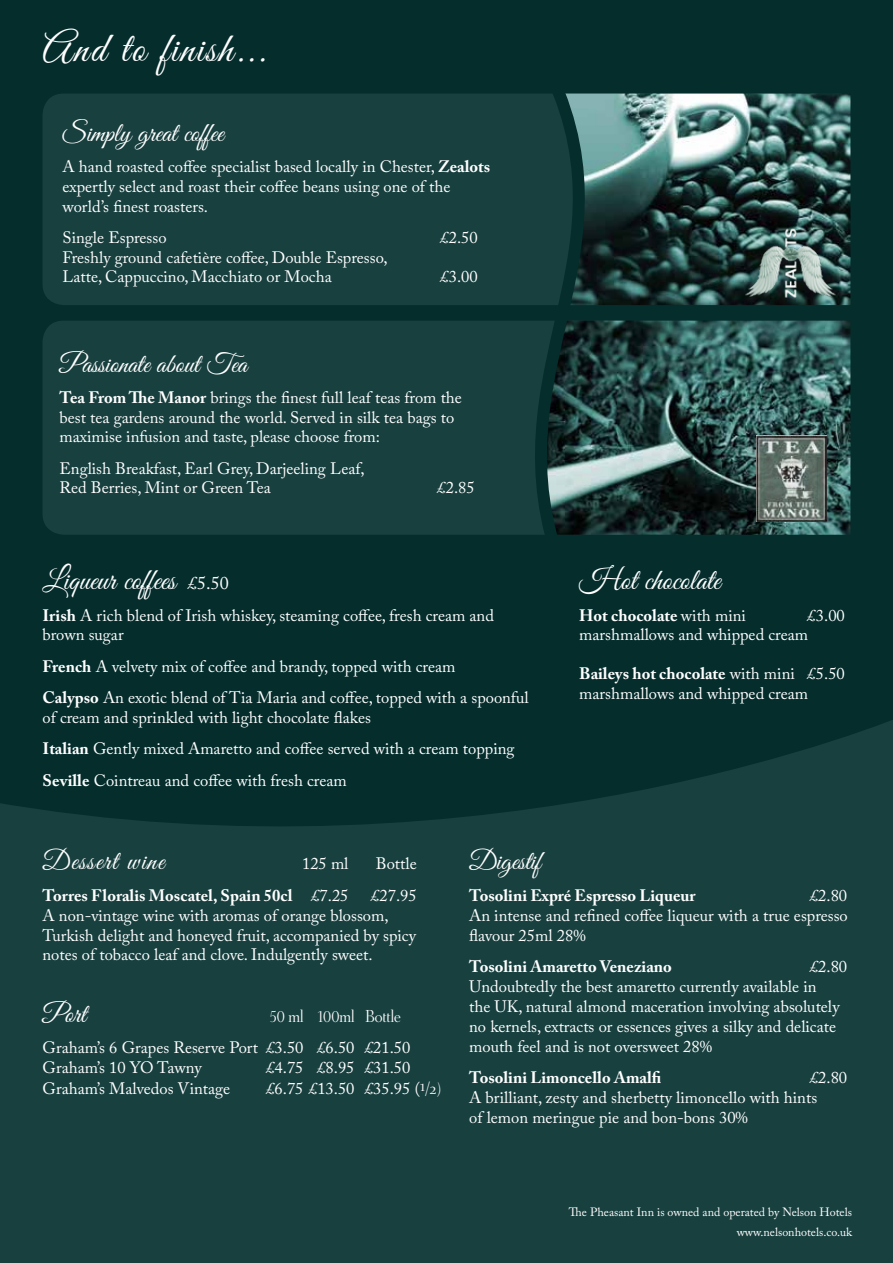
<style>
.page{position:relative;width:893px;height:1263px;background:#18403f}
.page>*{position:absolute;margin:0;border:0;box-sizing:border-box;transform-origin:0 0}
.t1{font:42px "Great Vibes";letter-spacing:.05em;color:#fff}
.t2{font:30px "Great Vibes";color:#fff}
.t3{font:27px "Great Vibes";color:#fff}
.t4{font:27px "Great Vibes";letter-spacing:.05em;color:#fff}
.t5{font:18px "Didot Headline";color:#fff}
.t6{font:16.5px/19.8px "Adobe Caslon Pro";color:#fff}
.t7{font:700 16.5px "Adobe Caslon Pro";color:#fff}
.t8{font:12px/19.5px "Adobe Caslon Pro";color:#fff;text-align:right}
.s1{font-weight:700}
.s2{font-family:"Adobe Caslon Pro";font-size:18px}
.s3{font-weight:400}
.s4{font-family:"Didot Headline";font-size:18px}
</style>
<div class="page">
<div style="left:0;top:0;width:893px;height:826px;background:#042d2c"></div>
<div style="left:43px;top:94px;width:596px;height:211px;background:#18403f;border-radius:21px"></div>
<img style="left:640px;top:94px;width:210px;height:211px">
<div style="left:43px;top:321px;width:596px;height:214px;background:#18403f;border-radius:21px"></div>
<img style="left:640px;top:321px;width:210px;height:214px">
<svg style="left:478px;top:59px;width:162px;height:548px"></svg>
<img style="left:757px;top:436px;width:69px;height:85px">
<img style="left:741px;top:223px;width:101px;height:78px">
<h1 class="t1" style="left:43px;top:25px;width:225px">And to finish...</h1>
<h3 class="t3" style="left:62px;top:118px;width:163px">Simply great coffee</h3>
<p class="t6" style="left:62px;top:157px;width:429px">A hand roasted coffee specialist based locally in Chester, <span class="s1">Zealots </span>expertly select and roast their coffee beans using one of the world’s finest roasters.</p>
<p class="t6" style="left:62px;top:227px;width:106px">Single Espresso</p>
<p class="t6" style="left:441px;top:227px;width:39px">£2.50</p>
<p class="t6" style="left:62px;top:247px;width:327px">Freshly ground cafetière coffee, Double Espresso,<br>Latte, Cappuccino, Macchiato or Mocha</p>
<p class="t6" style="left:440px;top:266px;width:39px">£3.00</p>
<h3 class="t3" style="left:60px;top:349px;width:189px">Passionate about Tea</h3>
<p class="t6" style="left:60px;top:388px;width:404px"><span class="s1">Tea From The Manor</span> brings the finest full leaf teas from the best tea gardens around the world. Served in silk tea bags to maximise infusion and taste, please choose from:</p>
<p class="t6" style="left:60px;top:458px;width:307px">English Breakfast, Earl Grey, Darjeeling Leaf,<br>Red Berries, Mint or Green Tea</p>
<p class="t6" style="left:438px;top:478px;width:39px">£2.85</p>
<h2 class="t2" style="left:43px;top:564px;width:188px">Liqueur coffees <span class="s2">£5.50</span></h2>
<p class="t6" style="left:43px;top:605px;width:453px"><span class="s1">Irish</span> A rich blend of Irish whiskey, steaming coffee, fresh cream and brown sugar</p>
<p class="t6" style="left:43px;top:650px;width:488px;line-height:31.5px"><span class="s1">French</span> A velvety mix of coffee and brandy, topped with cream<br><span class="s1">Calypso</span> An exotic blend of Tia Maria and coffee, topped with a spoonful</p>
<p class="t6" style="left:43px;top:701px;width:473px;line-height:31.5px">of cream and sprinkled with light chocolate flakes<br><span class="s1">Italian</span> Gently mixed Amaretto and coffee served with a cream topping<br><span class="s1">Seville</span> Cointreau and coffee with fresh cream</p>
<h2 class="t2" style="left:579px;top:564px;width:143px">Hot chocolate</h2>
<p class="t7" style="left:579px;top:606px;width:168px">Hot chocolate <span class="s3">with mini</span></p>
<p class="t6" style="left:579px;top:605px;width:267px;text-indent:228px">£3.00 marshmallows and whipped cream</p>
<p class="t6" style="left:579px;top:664px;width:267px"><span class="s1">Baileys hot chocolate</span> with mini £5.50 marshmallows and whipped cream</p>
<h3 class="t4" style="left:43px;top:846px;width:123px">Dessert wine</h3>
<p class="t6" style="left:302px;top:853px;width:48px">125 ml</p>
<p class="t6" style="left:376px;top:853px;width:42px">Bottle</p>
<p class="t7" style="left:43px;top:886px;width:308px">Torres Floralis Moscatel, Spain 50cl <span class="s3">£7.25</span></p>
<p class="t6" style="left:43px;top:885px;width:376px;text-indent:329px">£27.95<br>A non-vintage wine with aromas of orange blossom, Turkish delight and honeyed fruit, accompanied by spicy notes of tobacco leaf and clove. Indulgently sweet.</p>
<h3 class="t3" style="left:43px;top:999px;width:45px">Port</h3>
<p class="t5" style="left:270px;top:1004px;width:132px">50 ml 100ml Bottle</p>
<p class="t6" style="left:43px;top:1038px;width:369px">Graham’s 6 Grapes Reserve Port £3.50 £6.50 £21.50<br>Graham’s 10 YO Tawny</p>
<p class="t6" style="left:266px;top:1057px;width:146px">£4.75 £8.95 £31.50</p>
<p class="t6" style="left:43px;top:1079px;width:189px">Graham’s Malvedos Vintage</p>
<p class="t6" style="left:266px;top:1079px;width:176px">£6.75 £13.50 £35.95 (<sup>1</sup><span class="s4">/2)</span></p>
<h3 class="t3" style="left:469px;top:846px;width:73px">Digestif</h3>
<p class="t7" style="left:469px;top:886px;width:228px">Tosolini Expré Espresso Liqueur</p>
<p class="t6" style="left:469px;top:885px;width:380px;text-align:justify;text-indent:341px">£2.80<br>An intense and refined coffee liqueur with a true espresso flavour 25ml 28%</p>
<p class="t7" style="left:469px;top:957px;width:204px">Tosolini Amaretto Veneziano</p>
<p class="t6" style="left:469px;top:957px;width:379px;text-indent:341px">£2.80<br>Undoubtedly the best amaretto currently available in<br>the UK, natural almond maceration involving absolutely no kernels, extracts or essences gives a silky and delicate mouth feel and is not oversweet 28%</p>
<p class="t7" style="left:469px;top:1068px;width:194px">Tosolini Limoncello Amalfi</p>
<p class="t6" style="left:469px;top:1068px;width:379px;text-indent:341px">£2.80<br>A brilliant, zesty and sherbetty limoncello with hints<br>of lemon meringue pie and bon-bons 30%</p>
<p class="t8" style="left:569px;top:1202px;width:285px">The Pheasant Inn is owned and operated by Nelson Hotels www.nelsonhotels.co.uk</p>
</div>
